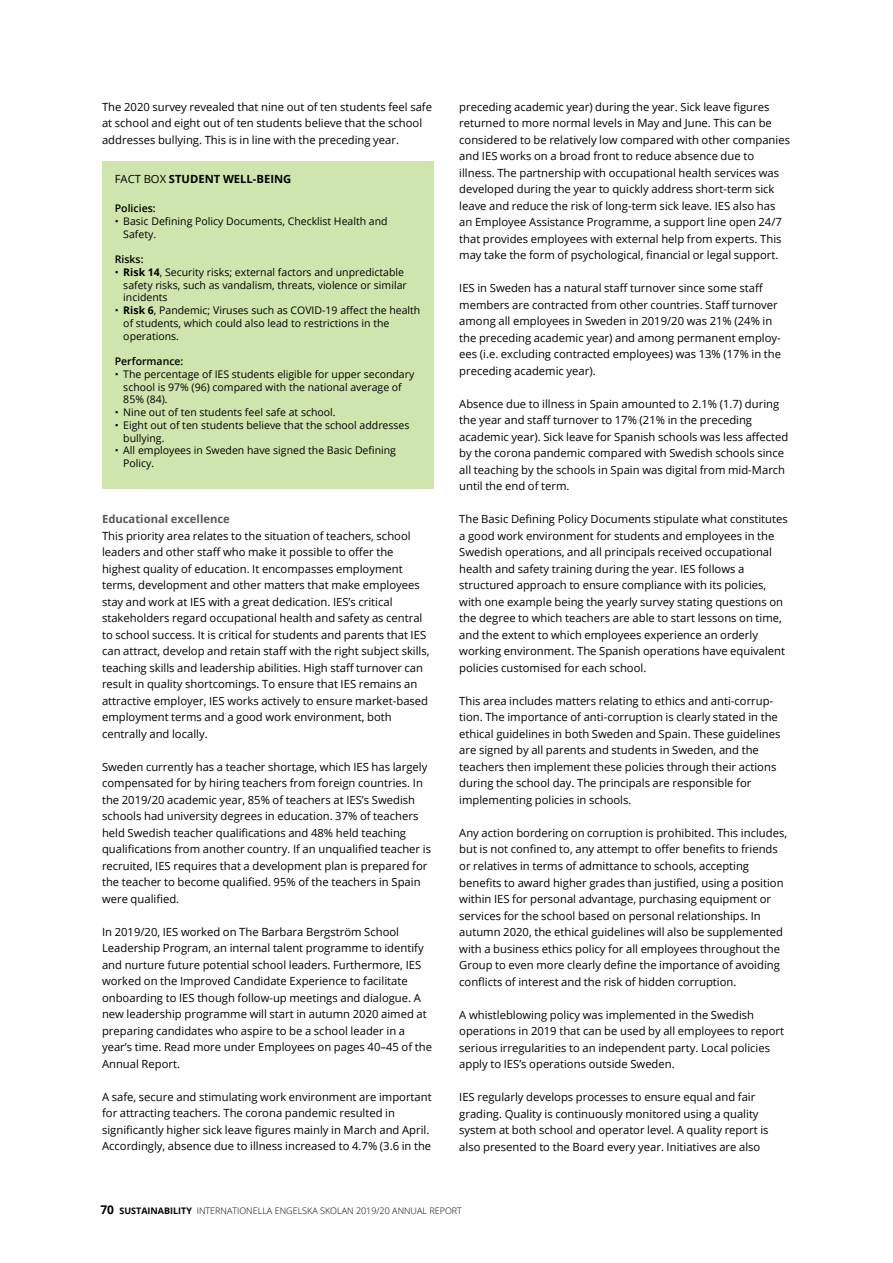
<style>
.page{position:relative;width:893px;height:1263px;background:#fff}
.page>*{position:absolute;margin:0;border:0;box-sizing:border-box;transform-origin:0 0}
.t1{font:11.25px/16.5px "Open Sans";color:#000}
.t2{font:700 11.25px "Open Sans";color:#000}
.t3{font:700 11.25px "Open Sans";color:#58595b}
.t4{font:10.5px/12.8px "Open Sans";color:#000}
.t5{font:600 10.5px "Open Sans";color:#000}
.t6{font:300 9px "Open Sans";color:#000}
.t7{font:700 9px "Open Sans";color:#000}
.s1{font-weight:400}
.s2{font-weight:700}
.s3{font-size:12px}
</style>
<div class="page">
<div style="left:102px;top:162px;width:332px;height:327px;background:#cfe5ae"></div>
<p class="t1" style="left:102px;top:98px;width:331px">The 2020 survey revealed that nine out of ten students feel safe at school and eight out of ten students believe that the school addresses bullying. This is in line with the preceding year.</p>
<p class="t2" style="left:115px;top:171px;width:178px"><span class="s1">FACT BOX</span> STUDENT WELL-BEING</p>
<p class="t5" style="left:115px;top:201px;width:42px">Policies:</p>
<p class="t4" style="left:123px;top:214px;width:266px;text-indent:-9px">• Basic Defining Policy Documents, Checklist Health and<br>Safety.</p>
<p class="t5" style="left:115px;top:252px;width:30px">Risks:</p>
<p class="t4" style="left:123px;top:265px;width:285px;text-indent:-9px">• <span class="s2">Risk 14</span>, Security risks; external factors and unpredictable safety risks, such as vandalism, threats, violence or similar incidents</p>
<p class="t4" style="left:123px;top:304px;width:299px;text-indent:-9px">• <span class="s2">Risk 6</span>, Pandemic; Viruses such as COVID-19 affect the health of students, which could also lead to restrictions in the operations.</p>
<p class="t5" style="left:115px;top:354px;width:70px">Performance:</p>
<p class="t4" style="left:123px;top:367px;width:293px;text-indent:-9px">• The percentage of IES students eligible for upper secondary school is 97% (96) compared with the national average of<br>85% (84).</p>
<p class="t4" style="left:115px;top:406px;width:222px">• Nine out of ten students feel safe at school.</p>
<p class="t4" style="left:123px;top:418px;width:288px;text-indent:-9px">• Eight out of ten students believe that the school addresses bullying.</p>
<p class="t4" style="left:123px;top:444px;width:274px;text-indent:-9px">• All employees in Sweden have signed the Basic Defining<br>Policy.</p>
<p class="t3" style="left:102px;top:511px;width:129px">Educational excellence</p>
<p class="t1" style="left:102px;top:527px;width:329px">This priority area relates to the situation of teachers, school leaders and other staff who make it possible to offer the highest quality of education. It encompasses employment terms, development and other matters that make employees stay and work at IES with a great dedication. IES’s critical stakeholders regard occupational health and safety as central to school success. It is critical for students and parents that IES can attract, develop and retain staff with the right subject skills, teaching skills and leadership abilities. High staff turnover can result in quality shortcomings. To ensure that IES remains an attractive employer, IES works actively to ensure market-based employment terms and a good work environment, both centrally and locally.</p>
<p class="t1" style="left:102px;top:758px;width:330px">Sweden currently has a teacher shortage, which IES has largely compensated for by hiring teachers from foreign countries. In the 2019/20 academic year, 85% of teachers at IES’s Swedish schools had university degrees in education. 37% of teachers held Swedish teacher qualifications and 48% held teaching qualifications from another country. If an unqualified teacher is recruited, IES requires that a development plan is prepared for the teacher to become qualified. 95% of the teachers in Spain were qualified.</p>
<p class="t1" style="left:102px;top:923px;width:331px">In 2019/20, IES worked on The Barbara Bergström School Leadership Program, an internal talent programme to identify and nurture future potential school leaders. Furthermore, IES worked on the Improved Candidate Experience to facilitate onboarding to IES though follow-up meetings and dialogue. A new leadership programme will start in autumn 2020 aimed at preparing candidates who aspire to be a school leader in a year’s time. Read more under Employees on pages 40–45 of the Annual Report.</p>
<p class="t1" style="left:102px;top:1088px;width:331px">A safe, secure and stimulating work environment are important for attracting teachers. The corona pandemic resulted in significantly higher sick leave figures mainly in March and April.<br>Accordingly, absence due to illness increased to 4.7% (3.6 in the</p>
<p class="t1" style="left:459px;top:98px;width:332px">preceding academic year) during the year. Sick leave figures returned to more normal levels in May and June. This can be considered to be relatively low compared with other companies and IES works on a broad front to reduce absence due to illness. The partnership with occupational health services was developed during the year to quickly address short-term sick leave and reduce the risk of long-term sick leave. IES also has an Employee Assistance Programme, a support line open 24/7 that provides employees with external help from experts. This may take the form of psychological, financial or legal support.</p>
<p class="t1" style="left:459px;top:280px;width:323px">IES in Sweden has a natural staff turnover since some staff members are contracted from other countries. Staff turnover among all employees in Sweden in 2019/20 was 21% (24% in the preceding academic year) and among permanent employ&shy;ees (i.e. excluding contracted employees) was 13% (17% in the preceding academic year).</p>
<p class="t1" style="left:459px;top:395px;width:331px">Absence due to illness in Spain amounted to 2.1% (1.7) during the year and staff turnover to 17% (21% in the preceding academic year). Sick leave for Spanish schools was less affected by the corona pandemic compared with Swedish schools since all teaching by the schools in Spain was digital from mid-March until the end of term.</p>
<p class="t1" style="left:459px;top:511px;width:330px">The Basic Defining Policy Documents stipulate what constitutes a good work environment for students and employees in the Swedish operations, and all principals received occupational health and safety training during the year. IES follows a structured approach to ensure compliance with its policies, with one example being the yearly survey stating questions on the degree to which teachers are able to start lessons on time, and the extent to which employees experience an orderly working environment. The Spanish operations have equivalent policies customised for each school.</p>
<p class="t1" style="left:459px;top:692px;width:323px">This area includes matters relating to ethics and anti-corrup&shy;tion. The importance of anti-corruption is clearly stated in the ethical guidelines in both Sweden and Spain. These guidelines are signed by all parents and students in Sweden, and the teachers then implement these policies through their actions during the school day. The principals are responsible for implementing policies in schools.</p>
<p class="t1" style="left:459px;top:824px;width:329px">Any action bordering on corruption is prohibited. This includes, but is not confined to, any attempt to offer benefits to friends or relatives in terms of admittance to schools, accepting benefits to award higher grades than justified, using a position within IES for personal advantage, purchasing equipment or services for the school based on personal relationships. In autumn 2020, the ethical guidelines will also be supplemented with a business ethics policy for all employees throughout the Group to even more clearly define the importance of avoiding conflicts of interest and the risk of hidden corruption.</p>
<p class="t1" style="left:459px;top:1006px;width:326px">A whistleblowing policy was implemented in the Swedish operations in 2019 that can be used by all employees to report serious irregularities to an independent party. Local policies apply to IES’s operations outside Sweden.</p>
<p class="t1" style="left:459px;top:1088px;width:311px">IES regularly develops processes to ensure equal and fair grading. Quality is continuously monitored using a quality system at both school and operator level. A quality report is also presented to the Board every year. Initiatives are also</p>
<p class="t7" style="left:100px;top:1205px;width:31px"><span class="s3">70</span> Sustainability</p>
<p class="t6" style="left:197px;top:1205px;width:267px">INTERNATIONELLA ENGELSKA SKOLAN 2019/20 ANNUAL REPORT</p>
</div>
